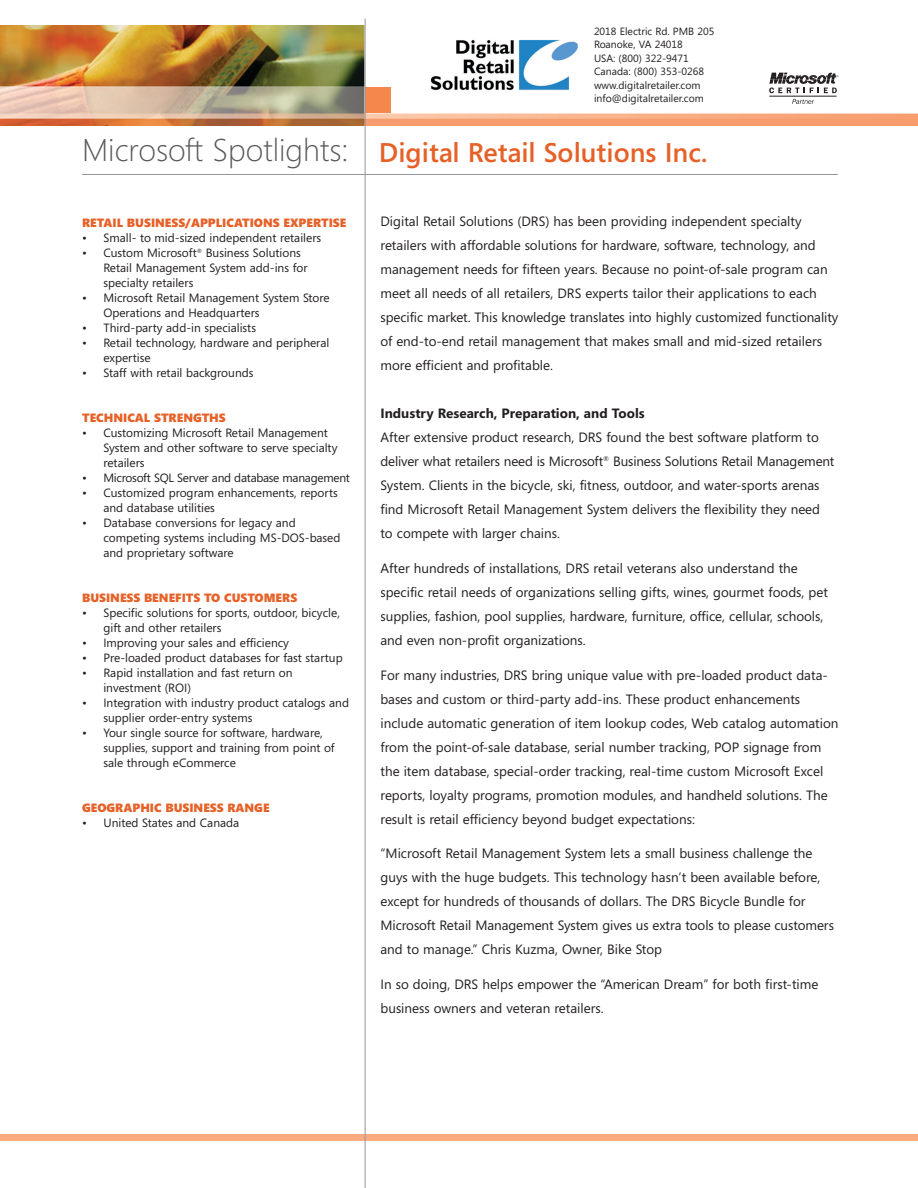
<style>
.page{position:relative;width:918px;height:1188px;background:#fff}
.page>*{position:absolute;margin:0;border:0;box-sizing:border-box;transform-origin:0 0}
.t1{font:600 27px "Segoe";color:#e66127}
.t2{font:13.5px/24px "Segoe";color:#231f20}
.t3{font:700 13.5px "Segoe";color:#231f20}
.t4{font:12px/15px "Segoe";color:#231f20}
.t5{font:900 12px "Segoe";color:#e66127}
.t6{font:12px "Segoe";letter-spacing:-.02em;color:#231f20}
.t7{font:10.5px/13.5px "Segoe";color:#231f20}
.s1{font-weight:300;font-size:31.5px;color:#58595b}
</style>
<div class="page">
<div style="left:0;top:1134px;width:918px;height:7px;background:#f9ab7f"></div>
<img style="left:0;top:25px;width:918px;height:101px">
<hr style="left:82px;top:174px;width:756px;height:1px;background:#949698">
<div style="left:365px;top:87px;width:26px;height:26px;background:#f5864c"></div>
<hr style="left:365px;top:19px;width:1px;height:1169px;background:#949698">
<img style="left:428px;top:38px;width:153px;height:55px">
<svg style="left:792px;top:99px;width:22px;height:5px"></svg>
<hr style="left:769px;top:96px;width:68px;height:1px;background:#231f20">
<svg style="left:769px;top:72px;width:70px;height:21px"></svg>
<p class="t7" style="left:594px;top:26px;width:122px">2018 Electric Rd. PMB 205<br>Roanoke, VA 24018<br>USA: (800) 322-9471<br>Canada: (800) 353-0268 www.digitalretailer.com info@digitalretailer.com</p>
<h1 class="t1" style="left:82px;top:142px;width:627px"><span class="s1">Microsoft Spotlights:</span> Digital Retail Solutions Inc.</h1>
<p class="t5" style="left:82px;top:219px;width:266px">RETAIL BUSINESS/APPLICATIONS EXPERTISE</p>
<p class="t4" style="left:82px;top:232px;width:241px">• Small- to mid-sized independent retailers</p>
<p class="t4" style="left:103px;top:247px;width:206px;text-indent:-21px">• Custom Microsoft<sup>®</sup> Business Solutions<br>Retail Management System add-ins for specialty retailers</p>
<p class="t4" style="left:103px;top:292px;width:228px;text-indent:-21px">• Microsoft Retail Management System Store<br>Operations and Headquarters</p>
<p class="t4" style="left:82px;top:322px;width:175px">• Third-party add-in specialists</p>
<p class="t4" style="left:103px;top:337px;width:228px;text-indent:-21px">• Retail technology, hardware and peripheral expertise</p>
<p class="t4" style="left:82px;top:367px;width:173px">• Staff with retail backgrounds</p>
<p class="t5" style="left:82px;top:414px;width:145px">TECHNICAL STRENGTHS</p>
<p class="t4" style="left:103px;top:427px;width:236px;text-indent:-21px">• Customizing Microsoft Retail Management<br>System and other software to serve specialty retailers</p>
<p class="t6" style="left:82px;top:474px;width:270px">• Microsoft SQL Server and database management</p>
<p class="t4" style="left:103px;top:487px;width:236px;text-indent:-21px">• Customized program enhancements, reports and database utilities</p>
<p class="t4" style="left:103px;top:517px;width:239px;text-indent:-21px">• Database conversions for legacy and competing systems including MS-DOS-based and proprietary software</p>
<p class="t5" style="left:82px;top:594px;width:217px">BUSINESS BENEFITS TO CUSTOMERS</p>
<p class="t4" style="left:103px;top:607px;width:238px;text-indent:-21px">• Specific solutions for sports, outdoor, bicycle, gift and other retailers</p>
<p class="t4" style="left:82px;top:637px;width:209px">• Improving your sales and efficiency</p>
<p class="t4" style="left:82px;top:652px;width:262px">• Pre-loaded product databases for fast startup</p>
<p class="t4" style="left:103px;top:667px;width:191px;text-indent:-21px">• Rapid installation and fast return on investment (ROI)</p>
<p class="t4" style="left:103px;top:697px;width:247px;text-indent:-21px">• Integration with industry product catalogs and supplier order-entry systems</p>
<p class="t4" style="left:103px;top:727px;width:233px;text-indent:-21px">• Your single source for software, hardware, supplies, support and training from point of sale through eCommerce</p>
<p class="t5" style="left:82px;top:804px;width:189px">GEOGRAPHIC BUSINESS RANGE</p>
<p class="t4" style="left:82px;top:817px;width:159px">• United States and Canada</p>
<p class="t2" style="left:380px;top:211px;width:460px">Digital Retail Solutions (DRS) has been providing independent specialty retailers with affordable solutions for hardware, software, technology, and management needs for fifteen years. Because no point-of-sale program can meet all needs of all retailers, DRS experts tailor their applications to each specific market. This knowledge translates into highly customized functionality of end-to-end retail management that makes small and mid-sized retailers more efficient and profitable.</p>
<p class="t3" style="left:380px;top:408px;width:266px">Industry Research, Preparation, and Tools</p>
<p class="t2" style="left:380px;top:427px;width:456px">After extensive product research, DRS found the best software platform to deliver what retailers need is Microsoft<sup>®</sup> Business Solutions Retail Management System. Clients in the bicycle, ski, fitness, outdoor, and water-sports arenas find Microsoft Retail Management System delivers the flexibility they need to compete with larger chains.</p>
<p class="t2" style="left:380px;top:558px;width:449px">After hundreds of installations, DRS retail veterans also understand the specific retail needs of organizations selling gifts, wines, gourmet foods, pet supplies, fashion, pool supplies, hardware, furniture, office, cellular, schools, and even non-profit organizations.</p>
<p class="t2" style="left:380px;top:664px;width:459px">For many industries, DRS bring unique value with pre-loaded product data&shy;bases and custom or third-party add-ins. These product enhancements include automatic generation of item lookup codes, Web catalog automation from the point-of-sale database, serial number tracking, POP signage from the item database, special-order tracking, real-time custom Microsoft Excel reports, loyalty programs, promotion modules, and handheld solutions. The result is retail efficiency beyond budget expectations:</p>
<p class="t2" style="left:380px;top:843px;width:455px">“Microsoft Retail Management System lets a small business challenge the guys with the huge budgets. This technology hasn’t been available before, except for hundreds of thousands of dollars. The DRS Bicycle Bundle for Microsoft Retail Management System gives us extra tools to please customers and to manage.” Chris Kuzma, Owner, Bike Stop</p>
<p class="t2" style="left:380px;top:974px;width:439px">In so doing, DRS helps empower the “American Dream” for both first-time business owners and veteran retailers.</p>
</div>
